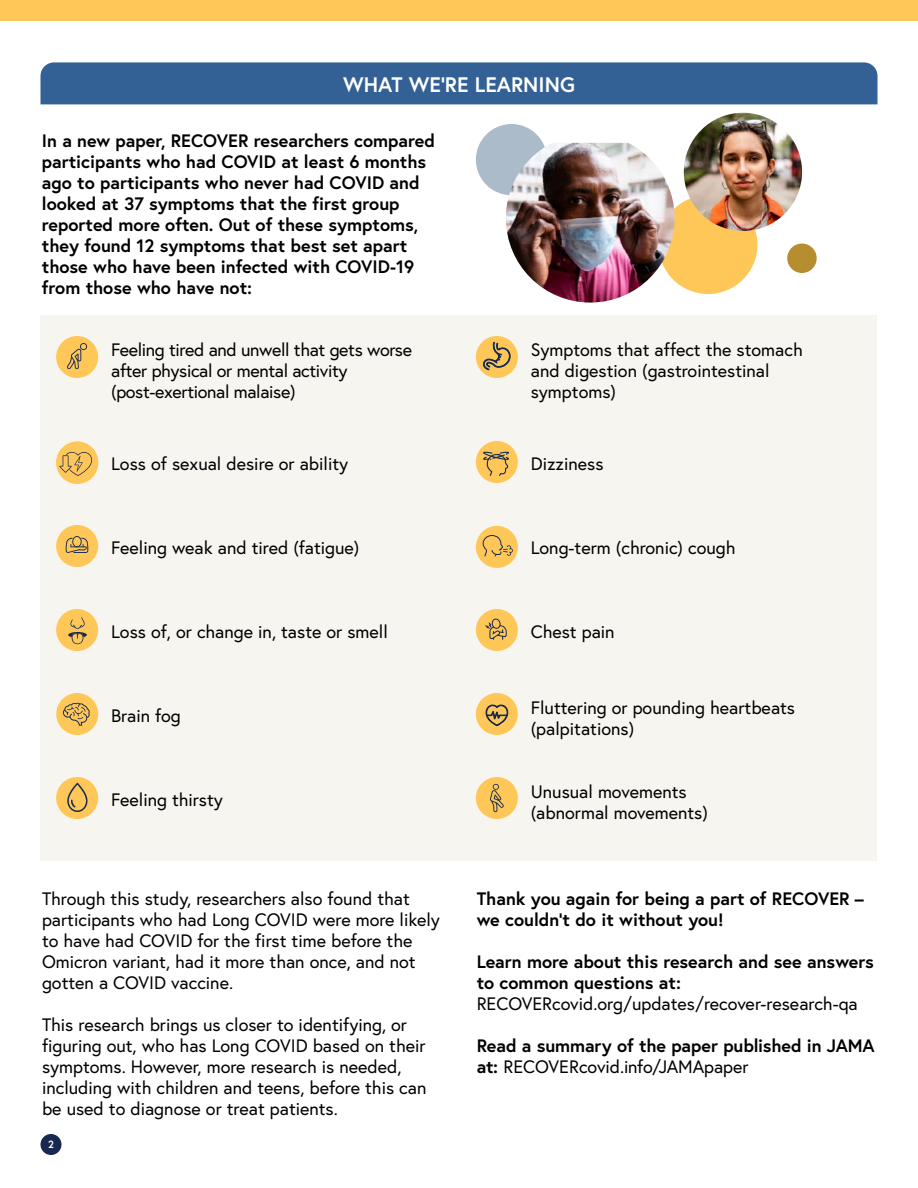
<style>
.page{position:relative;width:918px;height:1188px;background:#fff}
.page>*{position:absolute;margin:0;border:0;box-sizing:border-box;transform-origin:0 0}
.H2_Caps{font:700 21px "Europa";color:#fff}
.t1{font:18px/21px "Europa";color:#000}
.t2{font:700 18px/21px "Europa";color:#000}
.t3{font:18px/21px "Europa";letter-spacing:-.02em;color:#000}
.t4{font:700 10.5px "Europa";color:#fff}
.s1{font-weight:400}
</style>
<div class="page">
<div style="left:659px;top:195px;width:98px;height:99px;background:#ffc758;border-radius:50%"></div>
<div style="left:40px;top:315px;width:837px;height:546px;background:#f7f5f0"></div>
<div style="left:0;top:0;width:918px;height:21px;background:#ffc758"></div>
<div style="left:40px;top:62px;width:838px;height:42px;background:#336195"></div>
<div style="left:56px;top:336px;width:42px;height:42px;background:#ffc758;border-radius:50%"></div>
<svg style="left:67px;top:343px;width:20px;height:26px"></svg>
<div style="left:56px;top:525px;width:42px;height:42px;background:#ffc758;border-radius:50%"></div>
<svg style="left:66px;top:536px;width:22px;height:17px"></svg>
<div style="left:56px;top:609px;width:42px;height:42px;background:#ffc758;border-radius:50%"></div>
<svg style="left:68px;top:617px;width:19px;height:27px"></svg>
<div style="left:56px;top:693px;width:42px;height:42px;background:#ffc758;border-radius:50%"></div>
<svg style="left:63px;top:703px;width:27px;height:23px"></svg>
<div style="left:56px;top:777px;width:42px;height:42px;background:#ffc758;border-radius:50%"></div>
<svg style="left:67px;top:783px;width:21px;height:29px"></svg>
<div style="left:476px;top:441px;width:42px;height:42px;background:#ffc758;border-radius:50%"></div>
<svg style="left:483px;top:452px;width:26px;height:24px"></svg>
<div style="left:476px;top:526px;width:42px;height:42px;background:#ffc758;border-radius:50%"></div>
<svg style="left:483px;top:535px;width:30px;height:21px"></svg>
<div style="left:476px;top:336px;width:42px;height:42px;background:#ffc758;border-radius:50%"></div>
<svg style="left:483px;top:339px;width:29px;height:31px"></svg>
<div style="left:476px;top:609px;width:42px;height:42px;background:#ffc758;border-radius:50%"></div>
<svg style="left:485px;top:618px;width:22px;height:22px"></svg>
<div style="left:476px;top:693px;width:42px;height:42px;background:#ffc758;border-radius:50%"></div>
<svg style="left:485px;top:704px;width:24px;height:23px"></svg>
<div style="left:476px;top:777px;width:42px;height:42px;background:#ffc758;border-radius:50%"></div>
<svg style="left:490px;top:783px;width:14px;height:29px"></svg>
<div style="left:476px;top:124px;width:71px;height:71px;background:#abbbca;border-radius:50%"></div>
<img style="left:506px;top:143px;width:169px;height:160px">
<img style="left:684px;top:113px;width:118px;height:118px;border-radius:59px">
<div style="left:787px;top:244px;width:30px;height:29px;background:#b68e30;border-radius:50%"></div>
<svg style="left:56px;top:442px;width:42px;height:42px"></svg>
<div style="left:56px;top:442px;width:42px;height:41px;background:#ffc759;border-radius:50%"></div>
<svg style="left:59px;top:452px;width:33px;height:24px"></svg>
<div style="left:40px;top:1134px;width:22px;height:21px;background:#172950;border-radius:50%"></div>
<p class="H2_Caps" style="left:343px;top:70px;width:233px">WHAT WE’RE LEARNING</p>
<p class="t2" style="left:42px;top:130px;width:395px">In a new paper, RECOVER researchers compared participants who had COVID at least 6 months ago to participants who never had COVID and looked at 37 symptoms that the first group reported more often. Out of these symptoms, they found 12 symptoms that best set apart those who have been infected with COVID-19 from those who have not:</p>
<p class="t3" style="left:111px;top:339px;width:302px">Feeling tired and unwell that gets worse after physical or mental activity</p>
<p class="t3" style="left:111px;top:381px;width:186px">(post-exertional malaise)</p>
<p class="t1" style="left:531px;top:339px;width:274px">Symptoms that affect the stomach and digestion (gastrointestinal symptoms)</p>
<p class="t1" style="left:111px;top:453px;width:239px">Loss of sexual desire or ability</p>
<p class="t1" style="left:531px;top:453px;width:74px">Dizziness</p>
<p class="t1" style="left:111px;top:537px;width:250px">Feeling weak and tired (fatigue)</p>
<p class="t1" style="left:531px;top:537px;width:206px">Long-term (chronic) cough</p>
<p class="t1" style="left:111px;top:621px;width:278px">Loss of, or change in, taste or smell</p>
<p class="t1" style="left:531px;top:621px;width:85px">Chest pain</p>
<p class="t1" style="left:111px;top:705px;width:71px">Brain fog</p>
<p class="t1" style="left:531px;top:697px;width:266px">Fluttering or pounding heartbeats (palpitations)</p>
<p class="t1" style="left:111px;top:789px;width:113px">Feeling thirsty</p>
<p class="t1" style="left:531px;top:781px;width:179px">Unusual movements (abnormal movements)</p>
<p class="t1" style="left:42px;top:887px;width:399px">Through this study, researchers also found that participants who had Long COVID were more likely to have had COVID for the first time before the Omicron variant, had it more than once, and not gotten a COVID vaccine.</p>
<p class="t1" style="left:42px;top:1013px;width:386px">This research brings us closer to identifying, or figuring out, who has Long COVID based on their symptoms. However, more research is needed, including with children and teens, before this can be used to diagnose or treat patients.</p>
<p class="t4" style="left:48px;top:1137px;width:7px">2</p>
<p class="t2" style="left:477px;top:887px;width:389px">Thank you again for being a part of RECOVER – we couldn’t do it without you!</p>
<p class="t2" style="left:477px;top:950px;width:399px">Learn more about this research and see answers to common questions at:</p>
<p class="t1" style="left:477px;top:992px;width:383px">RECOVERcovid.org/updates/recover-research-qa</p>
<p class="t2" style="left:477px;top:1034px;width:400px">Read a summary of the paper published in JAMA at: <span class="s1">RECOVERcovid.info/JAMApaper</span></p>
</div>
